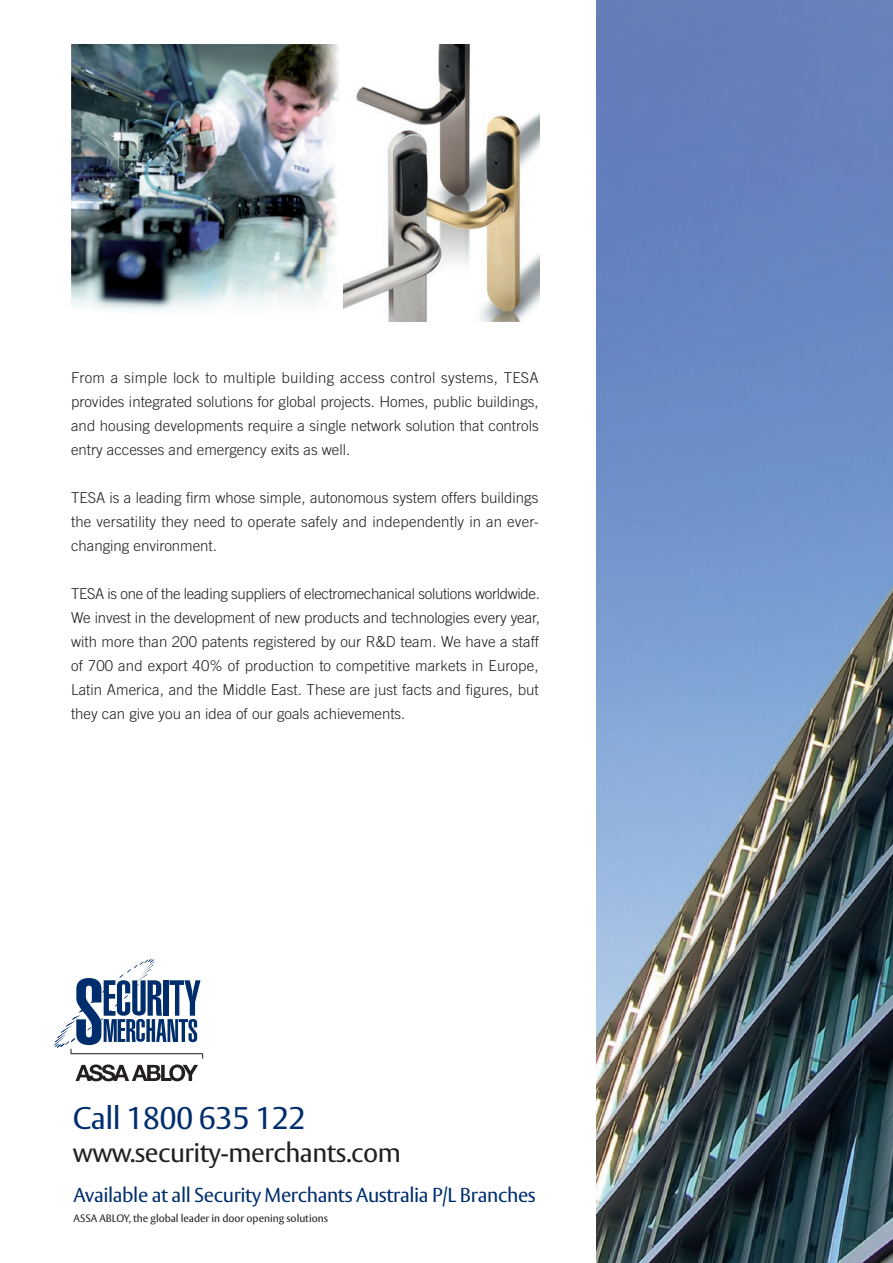
<style>
.page{position:relative;width:893px;height:1263px;background:#fff}
.page>*{position:absolute;margin:0;border:0;box-sizing:border-box;transform-origin:0 0}
.t1{font:31.05px "ASSA Vesta";letter-spacing:-.02em;color:#002e6d}
.t2{font:26.55px "ASSA Vesta";letter-spacing:-.02em;color:#231f20}
.t3{font:19.95px "ASSA Vesta";letter-spacing:-.02em;color:#002e6d}
.t4{font:300 15px/24px "Trade Gothic LT Std";color:#231f20;text-align:justify}
.t5{font:10.65px "ASSA Vesta";letter-spacing:-.005em;color:#231f20}
</style>
<div class="page">
<img style="left:71px;top:45px;width:268px;height:266px">
<img style="left:344px;top:45px;width:195px;height:276px">
<svg style="left:54px;top:959px;width:149px;height:122px"></svg>
<img style="left:597px;top:0;width:296px;height:1263px">
<p class="t4" style="left:71px;top:365px;width:469px">From a simple lock to multiple building access control systems, TESA provides integrated solutions for global projects. Homes, public buildings, and housing developments require a single network solution that controls entry accesses and emergency exits as well.</p>
<p class="t4" style="left:71px;top:485px;width:469px">TESA is a leading firm whose simple, autonomous system offers buildings the versatility they need to operate safely and independently in an ever&shy;changing environment.</p>
<p class="t4" style="left:71px;top:581px;width:470px">TESA is one of the leading suppliers of electromechanical solutions worldwide.<br>We invest in the development of new products and technologies every year, with more than 200 patents registered by our R&amp;D team. We have a staff of 700 and export 40% of production to competitive markets in Europe, Latin America, and the Middle East. These are just facts and figures, but they can give you an idea of our goals achievements.</p>
<h1 class="t1" style="left:73px;top:1099px;width:234px">Call 1800 635 122</h1>
<h2 class="t2" style="left:73px;top:1137px;width:330px">www.security-merchants.com</h2>
<h3 class="t3" style="left:73px;top:1183px;width:464px">Available at all Security Merchants Australia P/L Branches</h3>
<p class="t5" style="left:73px;top:1211px;width:256px">ASSA ABLOY, the global leader in door opening solutions</p>
</div>
